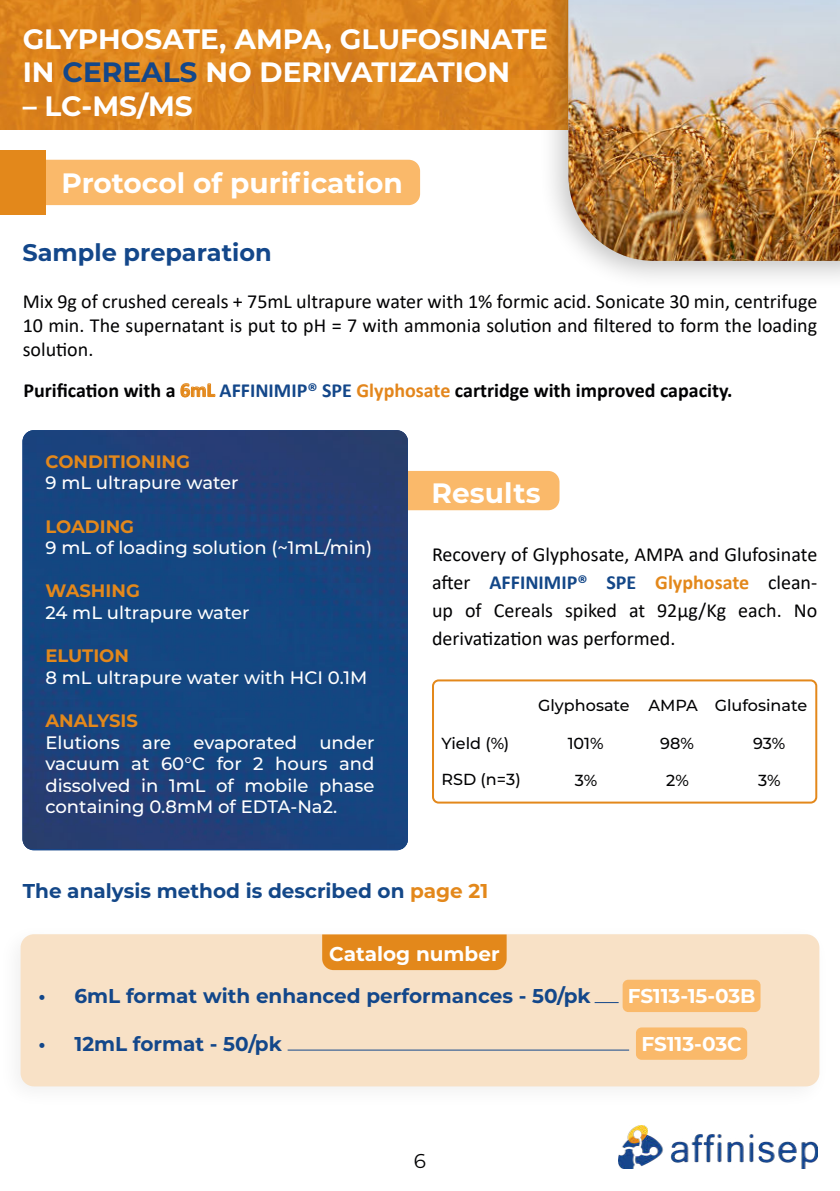
<style>
.page{position:relative;width:840px;height:1191px;background:#fff}
.page>*{position:absolute;margin:0;border:0;box-sizing:border-box;transform-origin:0 0}
.t1{font:700 28px/33.6px "Montserrat";color:#fff}
.t2{font:700 24px "Montserrat";color:#13478a}
.t3{font:20px/28px "Calibri";color:#020203;text-align:justify}
.t4{font:700 20px "Calibri";color:#020203}
.t5{font:700 20px "Montserrat";color:#13478a}
.t6{font:700 20px "Montserrat";color:#134788}
.t7{font:700 20px "Montserrat";color:#fff}
.t8{font:20px "Montserrat";color:#020203}
.t9{font:500 18px/21.6px "Montserrat";color:#fff;text-align:justify}
.t10{font:700 18px "Montserrat";color:#e3881b}
.t11{font:500 16px "Montserrat";color:#020203}
.s1{color:#13478a}
.s2{color:#e3881b}
.s3{color:#e3861c}
.s4{font-weight:700;color:#134788}
.s5{font-weight:700;color:#e3881b}
</style>
<div class="page">
<div style="left:408px;top:471px;width:151px;height:39px;background:#fab96a"></div>
<img style="left:0;top:0;width:537px;height:129px">
<div style="left:23px;top:936px;width:793px;height:148px;background:#f8e1c6;border-radius:11px"></div>
<div style="left:21px;top:934px;width:797px;height:152px;border:4px solid #e3881b;border-radius:11px"></div>
<div style="left:432px;top:679px;width:384px;height:124px;border:2px solid #e3881b;border-radius:6px"></div>
<div style="left:322px;top:934px;width:184px;height:36px;background:#e3881b"></div>
<div style="left:0;top:160px;width:420px;height:45px;background:#fab96a;border-radius:11px"></div>
<div style="left:622px;top:979px;width:138px;height:33px;background:#fab96a;border-radius:6px"></div>
<div style="left:635px;top:1027px;width:111px;height:32px;background:#fab96a;border-radius:6px"></div>
<img style="left:22px;top:430px;width:385px;height:419px">
<img style="left:618px;top:1125px;width:199px;height:43px">
<hr style="left:287px;top:1049px;width:341px;height:1px;background:#13478a">
<svg style="left:594px;top:1002px;width:24px;height:1px"></svg>
<div style="left:537px;top:0;width:302px;height:292px;background:#000;opacity:.25"></div>
<img style="left:568px;top:0;width:271px;height:261px">
<div style="left:0;top:150px;width:45px;height:64px;background:#e3881b"></div>
<h1 class="t1" style="left:23px;top:23px;width:526px">GLYPHOSATE, AMPA, GLUFOSINATE<br>IN <span class="s1">CEREALS</span> NO DERIVATIZATION</h1>
<h1 class="t1" style="left:23px;top:90px;width:171px">– LC-MS/MS</h1>
<h1 class="t1" style="left:61px;top:167px;width:343px">Protocol of purification</h1>
<p class="t2" style="left:22px;top:241px;width:250px">Sample preparation</p>
<p class="t3" style="left:23px;top:289px;width:795px;line-height:24px">Mix 9g of crushed cereals + 75mL ultrapure water with 1% formic acid. Sonicate 30 min, centrifuge 10 min. The supernatant is put to pH = 7 with ammonia solution and filtered to form the loading solution.</p>
<p class="t4" style="left:23px;top:376px;width:710px">Purification with a <span class="s2">6mL</span> <span class="s1">AFFINIMIP® SPE</span> <span class="s3">Glyphosate</span> cartridge with improved capacity.</p>
<p class="t10" style="left:45px;top:452px;width:146px">CONDITIONING</p>
<p class="t9" style="left:45px;top:473px;width:195px">9 mL ultrapure water</p>
<p class="t10" style="left:45px;top:517px;width:90px">LOADING</p>
<p class="t9" style="left:45px;top:537px;width:328px">9 mL of loading solution (~1mL/min)</p>
<p class="t10" style="left:45px;top:582px;width:96px">WASHING</p>
<p class="t9" style="left:45px;top:602px;width:205px">24 mL ultrapure water</p>
<p class="t10" style="left:45px;top:647px;width:85px">ELUTION</p>
<p class="t9" style="left:45px;top:667px;width:323px">8 mL ultrapure water with HCI 0.1M</p>
<p class="t10" style="left:45px;top:712px;width:94px">ANALYSIS</p>
<p class="t9" style="left:45px;top:732px;width:330px">Elutions are evaporated under vacuum at 60°C for 2 hours and dissolved in 1mL of mobile phase containing 0.8mM of EDTA-Na2.</p>
<h1 class="t1" style="left:431px;top:477px;width:110px">Results</h1>
<p class="t3" style="left:432px;top:540px;width:386px">Recovery of Glyphosate, AMPA and Glufosinate after <span class="s4">AFFINIMIP® SPE</span> <span class="s5">Glyphosate</span> clean&shy;up of Cereals spiked at 92µg/Kg each. No derivatization was performed.</p>
<p class="t11" style="left:538px;top:697px;width:270px">Glyphosate AMPA Glufosinate</p>
<p class="t11" style="left:441px;top:735px;width:69px">Yield (%)</p>
<p class="t11" style="left:567px;top:735px;width:37px">101%</p>
<p class="t11" style="left:660px;top:735px;width:35px">98%</p>
<p class="t11" style="left:752px;top:735px;width:34px">93%</p>
<p class="t11" style="left:441px;top:771px;width:81px">RSD (n=3)</p>
<p class="t11" style="left:574px;top:773px;width:24px">3%</p>
<p class="t11" style="left:665px;top:773px;width:24px">2%</p>
<p class="t11" style="left:757px;top:773px;width:24px">3%</p>
<p class="t6" style="left:23px;top:881px;width:467px">The analysis method is described on <span class="s2">page 21</span></p>
<p class="t7" style="left:329px;top:944px;width:172px">Catalog number</p>
<p class="t5" style="left:38px;top:986px;width:553px">• 6mL format with enhanced performances - 50/pk</p>
<p class="t5" style="left:38px;top:1034px;width:245px">• 12mL format - 50/pk</p>
<p class="t7" style="left:627px;top:986px;width:129px">FS113-15-03B</p>
<p class="t7" style="left:641px;top:1034px;width:102px">FS113-03C</p>
<p class="t8" style="left:413px;top:1149px;width:14px">6</p>
</div>
